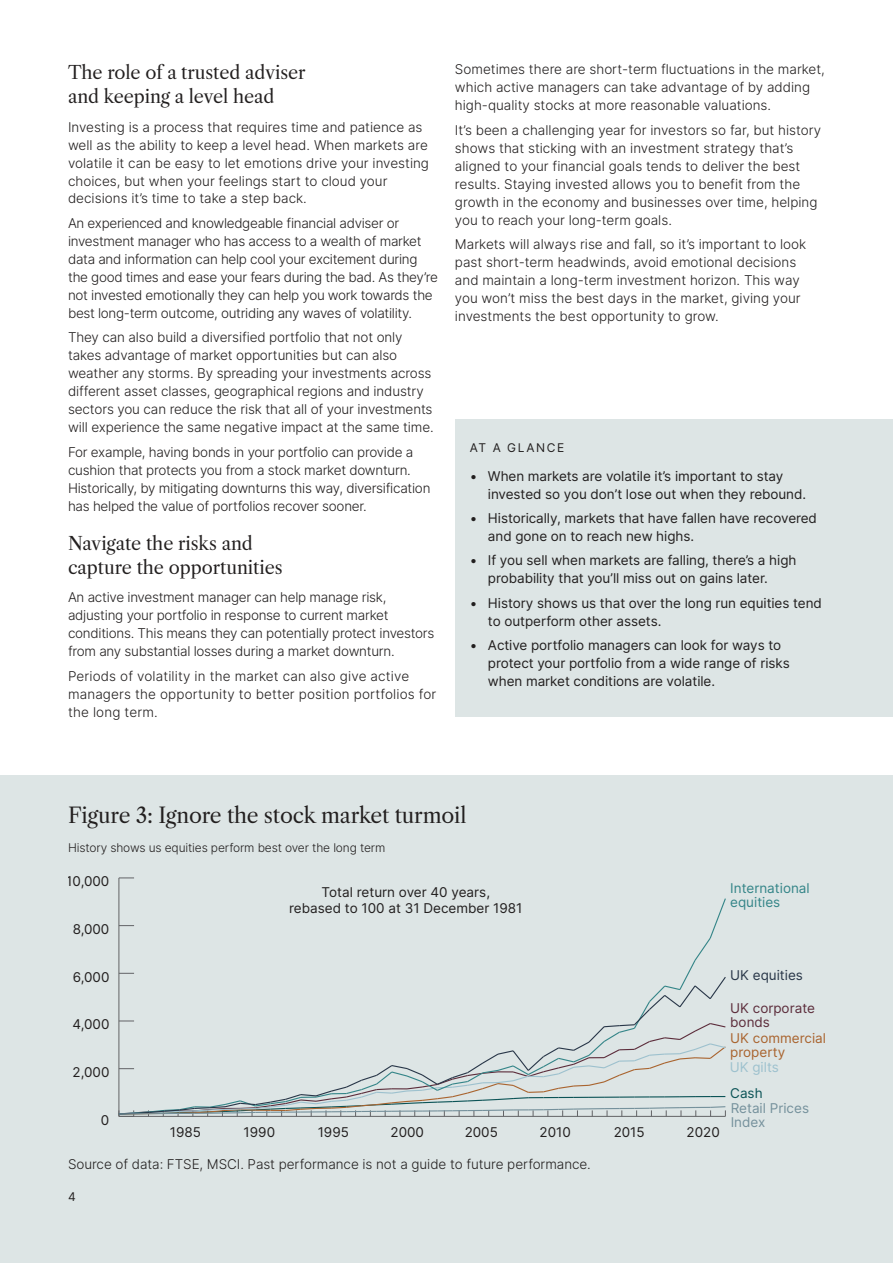
<style>
.page{position:relative;width:893px;height:1263px;background:#fff}
.page>*{position:absolute;margin:0;border:0;box-sizing:border-box;transform-origin:0 0}
.t1{font:21px "Libre Caslon Text";letter-spacing:-.01em;color:#221f1f}
.t2{font:18px/24px "Libre Caslon Text";letter-spacing:-.005em;color:#221f1f}
.t3{font:300 13.5px/18px "Inter";letter-spacing:-.01em;color:#221f1f}
.t4{font:13.5px/18px "Inter";letter-spacing:-.005em;color:#221f1f}
.t5{font:300 13.5px/18px "Inter";letter-spacing:.01em;color:#221f1f}
.t6{font:13.5px/13.5px "Inter";color:#348588}
.t7{font:13.5px/13.5px "Inter";color:#a9642f}
.t8{font:13.5px/13.5px "Inter";color:#75919c}
.t9{font:13.5px/13.5px "Inter";color:#5c2d3b}
.t10{font:13.5px "Inter";color:#283648}
.t11{font:13.5px "Inter";color:#9dc1ce}
.t12{font:13.5px "Inter";color:#0b5356}
.t13{font:300 12px "Inter";letter-spacing:-.01em;color:#221f1f}
.t14{font:12px "Inter";letter-spacing:.13em;color:#221f1f}
</style>
<div class="page">
<div style="left:0;top:775px;width:893px;height:488px;background:#dde5e5"></div>
<div style="left:455px;top:419px;width:438px;height:298px;background:#dde5e5"></div>
<hr style="left:119px;top:878px;width:1px;height:238px;background:#626366">
<svg style="left:119px;top:878px;width:15px;height:1px"></svg>
<svg style="left:118px;top:897px;width:608px;height:220px"></svg>
<h2 class="t2" style="left:68px;top:60px;width:239px">The role of a trusted adviser and keeping a level head</h2>
<p class="t3" style="left:68px;top:118px;width:363px">Investing is a process that requires time and patience as well as the ability to keep a level head. When markets are volatile it can be easy to let emotions drive your investing choices, but when your feelings start to cloud your decisions it’s time to take a step back.</p>
<p class="t3" style="left:68px;top:214px;width:371px">An experienced and knowledgeable financial adviser or investment manager who has access to a wealth of market data and information can help cool your excitement during the good times and ease your fears during the bad. As they’re not invested emotionally they can help you work towards the best long-term outcome, outriding any waves of volatility.</p>
<p class="t3" style="left:68px;top:328px;width:367px">They can also build a diversified portfolio that not only takes advantage of market opportunities but can also weather any storms. By spreading your investments across different asset classes, geographical regions and industry sectors you can reduce the risk that all of your investments will experience the same negative impact at the same time.</p>
<p class="t3" style="left:68px;top:443px;width:364px">For example, having bonds in your portfolio can provide a cushion that protects you from a stock market downturn.<br>Historically, by mitigating downturns this way, diversification has helped the value of portfolios recover sooner.</p>
<h2 class="t2" style="left:68px;top:531px;width:216px">Navigate the risks and capture the opportunities</h2>
<p class="t3" style="left:68px;top:588px;width:368px">An active investment manager can help manage risk, adjusting your portfolio in response to current market conditions. This means they can potentially protect investors from any substantial losses during a market downturn.</p>
<p class="t5" style="left:68px;top:667px;width:370px">Periods of volatility in the market can also give active managers the opportunity to better position portfolios for the long term.</p>
<p class="t3" style="left:455px;top:60px;width:371px">Sometimes there are short-term fluctuations in the market, which active managers can take advantage of by adding high-quality stocks at more reasonable valuations.</p>
<p class="t3" style="left:455px;top:121px;width:368px">It’s been a challenging year for investors so far, but history shows that sticking with an investment strategy that’s aligned to your financial goals tends to deliver the best results. Staying invested allows you to benefit from the growth in the economy and businesses over time, helping you to reach your long-term goals.</p>
<p class="t3" style="left:455px;top:235px;width:353px">Markets will always rise and fall, so it’s important to look past short-term headwinds, avoid emotional decisions and maintain a long-term investment horizon. This way you won’t miss the best days in the market, giving your investments the best opportunity to grow.</p>
<p class="t14" style="left:470px;top:440px;width:96px">AT A GLANCE</p>
<p class="t4" style="left:488px;top:467px;width:320px;text-indent:-18px">• When markets are volatile it’s important to stay invested so you don’t lose out when they rebound.</p>
<p class="t4" style="left:488px;top:509px;width:331px;text-indent:-18px">• Historically, markets that have fallen have recovered and gone on to reach new highs.</p>
<p class="t4" style="left:488px;top:551px;width:310px;text-indent:-18px">• If you sell when markets are falling, there’s a high probability that you’ll miss out on gains later.</p>
<p class="t4" style="left:488px;top:594px;width:335px;text-indent:-18px">• History shows us that over the long run equities tend to outperform other assets.</p>
<p class="t4" style="left:488px;top:636px;width:303px;text-indent:-18px">• Active portfolio managers can look for ways to protect your portfolio from a wide range of risks when market conditions are volatile.</p>
<h1 class="t1" style="left:68px;top:803px;width:400px">Figure 3: Ignore the stock market turmoil</h1>
<p class="t13" style="left:68px;top:841px;width:319px">History shows us equities perform best over the long term</p>
<p class="t4" style="left:289px;top:883px;width:235px;line-height:16.5px;text-align:center">Total return over 40 years,<br>rebased to 100 at 31 December 1981</p>
<p class="t4" style="left:66px;top:872px;width:45px">10,000</p>
<p class="t4" style="left:73px;top:920px;width:38px">8,000</p>
<p class="t4" style="left:73px;top:968px;width:38px">6,000</p>
<p class="t4" style="left:72px;top:1015px;width:38px">4,000</p>
<p class="t4" style="left:73px;top:1063px;width:38px">2,000</p>
<p class="t4" style="left:101px;top:1111px;width:10px">0</p>
<p class="t4" style="left:170px;top:1123px;width:33px">1985</p>
<p class="t4" style="left:244px;top:1123px;width:33px">1990</p>
<p class="t4" style="left:318px;top:1123px;width:33px">1995</p>
<p class="t4" style="left:391px;top:1123px;width:35px">2000</p>
<p class="t4" style="left:465px;top:1123px;width:35px">2005</p>
<p class="t4" style="left:540px;top:1123px;width:33px">2010</p>
<p class="t3" style="left:68px;top:1155px;width:524px">Source of data: FTSE, MSCI. Past performance is not a guide to future performance.</p>
<p class="t14" style="left:68px;top:1190px;width:9px">4</p>
<p class="t4" style="left:614px;top:1123px;width:33px">2015</p>
<p class="t6" style="left:730px;top:882px;width:81px">International equities</p>
<p class="t4" style="left:687px;top:1123px;width:35px">2020</p>
<p class="t10" style="left:730px;top:967px;width:74px">UK equities</p>
<p class="t9" style="left:730px;top:1002px;width:86px">UK corporate bonds</p>
<p class="t7" style="left:730px;top:1032px;width:97px">UK commercial property</p>
<p class="t11" style="left:730px;top:1059px;width:51px">UK gilts</p>
<p class="t12" style="left:730px;top:1085px;width:34px">Cash</p>
<p class="t8" style="left:731px;top:1101px;width:80px">Retail Prices<br>Index</p>
</div>
